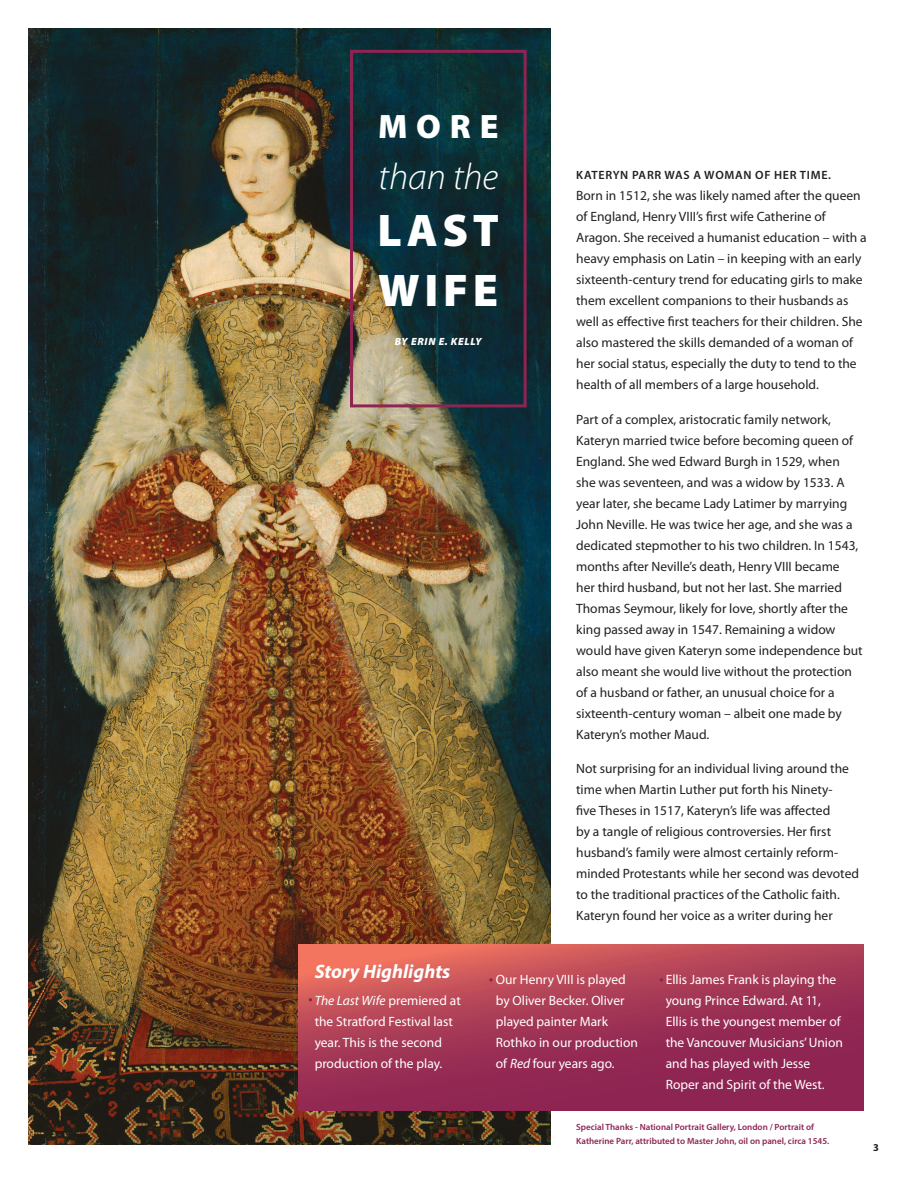
<style>
.page{position:relative;width:918px;height:1188px;background:#fff}
.page>*{position:absolute;margin:0;border:0;box-sizing:border-box;transform-origin:0 0}
.Body{font:900 46.05px "Myriad Pro";letter-spacing:.1em;color:#fff}
.Body-2{font:italic 300 37.05px "Myriad Pro";color:#fff}
.Body-3{font:900 34.05px "Myriad Pro";color:#fff}
.Body-4{font:italic 700 19.5px "Myriad Pro";color:#fff}
.Body-5{font:13.5px/21px "Myriad Pro";color:#231f20}
.Body-6{font:13.5px/21px "Myriad Pro";color:#fff}
.Body-7{font:600 12px "Myriad Pro";letter-spacing:.06em;color:#231f20}
.Body-8{font:italic 900 10.5px "Myriad Pro";letter-spacing:.07em;color:#fff}
.Body-9{font:700 10.5px "Myriad Pro";color:#231f20}
.Body-10{font:600 9px/13.8px "Myriad Pro";color:#8e2452}
.s1{font-style:italic}
</style>
<div class="page">
<img style="left:28px;top:28px;width:523px;height:1116px">
<div style="left:350px;top:50px;width:177px;height:357px;border:3px solid #8e2452"></div>
<svg style="left:298px;top:945px;width:566px;height:165px;background:#a73956"></svg>
<svg style="left:489px;top:978px;width:4px;height:4px"></svg>
<svg style="left:660px;top:978px;width:3px;height:4px"></svg>
<p class="Body-3" style="left:378px;top:104px;width:122px">MORE</p>
<p class="Body-2" style="left:378px;top:154px;width:122px">than the</p>
<p class="Body" style="left:378px;top:199px;width:123px">LAST</p>
<p class="Body" style="left:378px;top:260px;width:121px">WIFE</p>
<p class="Body-8" style="left:395px;top:334px;width:89px">BY ERIN E. KELLY</p>
<p class="Body-7" style="left:576px;top:168px;width:256px">KATERYN PARR WAS A WOMAN OF HER TIME.</p>
<p class="Body-5" style="left:576px;top:185px;width:292px">Born in 1512, she was likely named after the queen of England, Henry VIII’s first wife Catherine of Aragon. She received a humanist education – with a heavy emphasis on Latin – in keeping with an early sixteenth-century trend for educating girls to make them excellent companions to their husbands as well as effective first teachers for their children. She also mastered the skills demanded of a woman of her social status, especially the duty to tend to the health of all members of a large household.</p>
<p class="Body-5" style="left:576px;top:409px;width:288px">Part of a complex, aristocratic family network, Kateryn married twice before becoming queen of England. She wed Edward Burgh in 1529, when she was seventeen, and was a widow by 1533. A year later, she became Lady Latimer by marrying John Neville. He was twice her age, and she was a dedicated stepmother to his two children. In 1543, months after Neville’s death, Henry VIII became<br>her third husband, but not her last. She married Thomas Seymour, likely for love, shortly after the king passed away in 1547. Remaining a widow would have given Kateryn some independence but also meant she would live without the protection of a husband or father, an unusual choice for a sixteenth-century woman – albeit one made by Kateryn’s mother Maud.</p>
<p class="Body-5" style="left:576px;top:758px;width:284px">Not surprising for an individual living around the time when Martin Luther put forth his Ninety-<br>five Theses in 1517, Kateryn’s life was affected<br>by a tangle of religious controversies. Her first husband’s family were almost certainly reform&shy;minded Protestants while her second was devoted to the traditional practices of the Catholic faith.<br>Kateryn found her voice as a writer during her</p>
<p class="Body-4" style="left:315px;top:958px;width:137px">Story Highlights</p>
<p class="Body-6" style="left:315px;top:989px;width:148px"><span class="s1">The Last Wife</span> premiered at the Stratford Festival last year. This is the second production of the play.</p>
<p class="Body-6" style="left:496px;top:969px;width:144px">Our Henry VIII is played by Oliver Becker. Oliver played painter Mark<br>Rothko in our production of <span class="s1">Red</span> four years ago.</p>
<p class="Body-6" style="left:666px;top:969px;width:179px">Ellis James Frank is playing the young Prince Edward. At 11,<br>Ellis is the youngest member of the Vancouver Musicians’ Union and has played with Jesse<br>Roper and Spirit of the West.</p>
<p class="Body-10" style="left:576px;top:1120px;width:255px">Special Thanks - National Portrait Gallery, London / Portrait of<br>Katherine Parr, attributed to Master John, oil on panel, circa 1545.</p>
<p class="Body-9" style="left:873px;top:1140px;width:7px">3</p>
</div>
